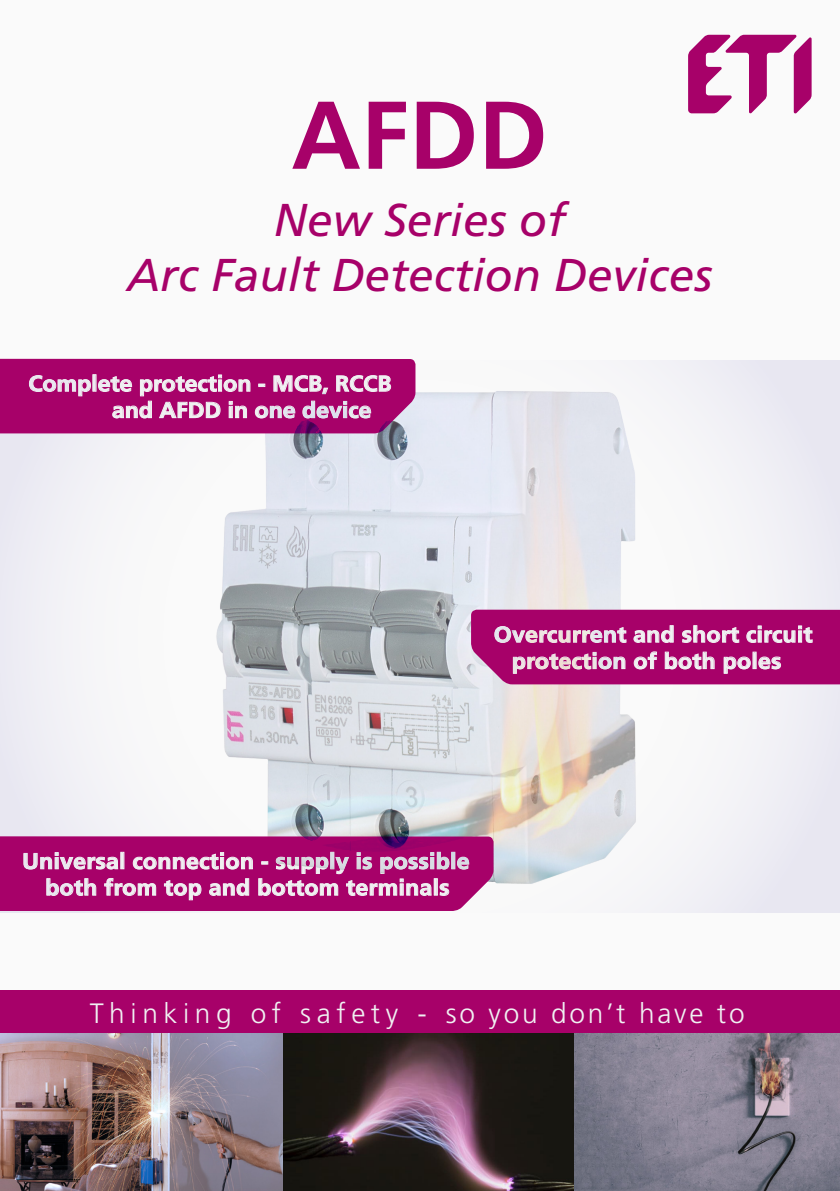
<style>
.page{position:relative;width:840px;height:1191px;background:#fff}
.page>*{position:absolute;margin:0;border:0;box-sizing:border-box;transform-origin:0 0}
.Naslovnica_glavni_na{font:700 96px "Frutiger CE";color:#a70169}
.Naslovnica_opis{font:italic 46px "Frutiger CE";color:#a70169}
.Naslovnica_slogan{font:300 28px "Frutiger CE";letter-spacing:.2em;color:#f0f1f2}
.t1{font:700 22px/26.4px "Frutiger CE";letter-spacing:.01em;color:#f0f1f2;text-align:center;scale:1.05 1}
</style>
<div class="page">
<div style="left:0;top:0;width:839px;height:1191px;background:#fafafa"></div>
<div style="left:0;top:360px;width:839px;height:552px;background:#f2f1f6"></div>
<img style="left:163px;top:363px;width:513px;height:521px">
<svg style="left:688px;top:35px;width:123px;height:79px"></svg>
<img style="left:0;top:1032px;width:839px;height:159px">
<div style="left:0;top:990px;width:839px;height:42px;background:#a70169"></div>
<svg style="left:0;top:359px;width:415px;height:74px;background:#ad1a77"></svg>
<svg style="left:0;top:836px;width:493px;height:75px;background:#ae1f7a"></svg>
<svg style="left:471px;top:609px;width:368px;height:75px;background:#af1f7a"></svg>
<p class="Naslovnica_glavni_na" style="left:291px;top:78px;width:257px">AFDD</p>
<p class="Naslovnica_opis" style="left:274px;top:193px;width:293px">New Series of</p>
<p class="Naslovnica_opis" style="left:127px;top:248px;width:586px">Arc Fault Detection Devices</p>
<p class="t1" style="left:112px;top:370px;width:267px;text-align:left;text-indent:-84px">Complete protection - MCB, RCCB and AFDD in one device</p>
<p class="t1" style="left:493px;top:621px;width:305px">Overcurrent and short circuit protection of both poles</p>
<p class="t1" style="left:22px;top:847px;width:427px">Universal connection - supply is possible both from top and bottom terminals</p>
<p class="Naslovnica_slogan" style="left:90px;top:996px;width:656px">Thinking of safety - so you don’t have to</p>
</div>
